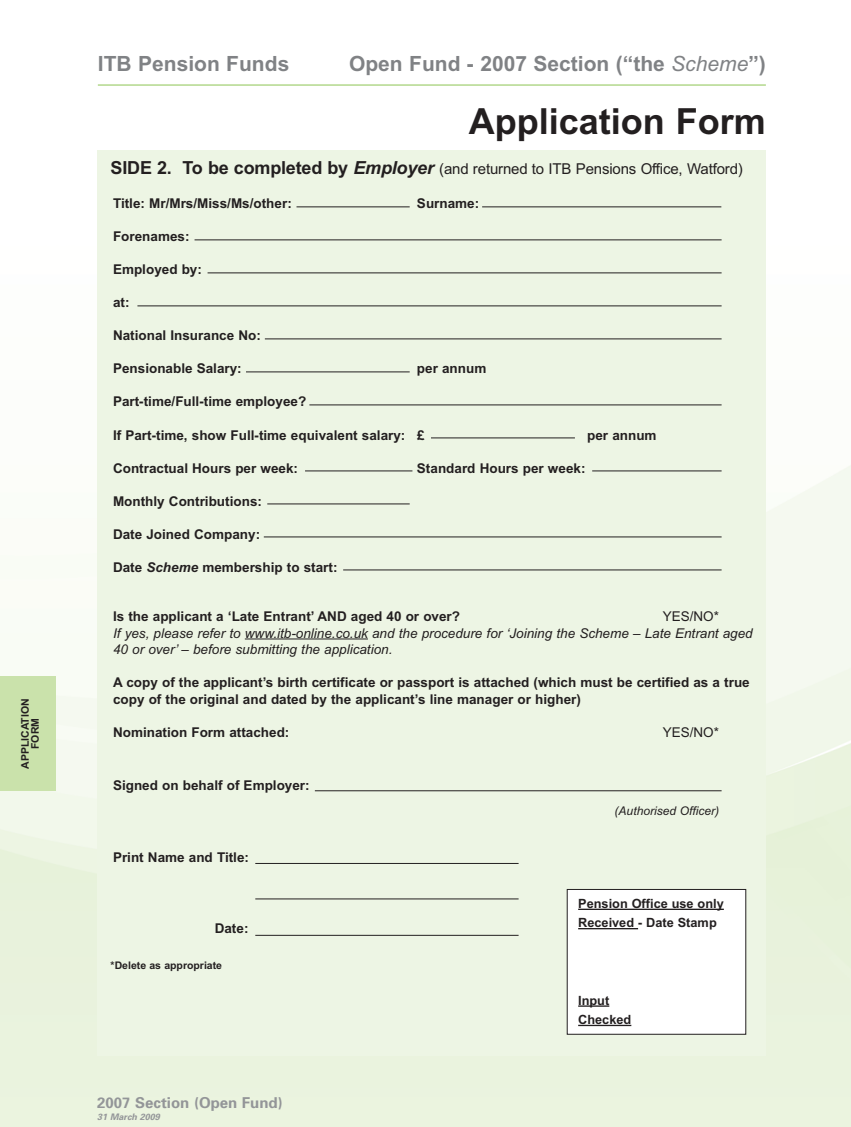
<style>
.page{position:relative;width:851px;height:1127px;background:#fff}
.page>*{position:absolute;margin:0;border:0;box-sizing:border-box;transform-origin:0 0}
.t1{font:700 36px "Arial";color:#231f20}
.t2{font:700 27px "Arial";color:#231f20}
.t3{font:700 21px "Arial";color:#808285}
.t4{font:15px "Arial";letter-spacing:-.01em;color:#231f20}
.t5{font:700 15px "Univers";color:#939598}
.t6{font:700 13.5px/16.5px "Arial";color:#231f20}
.t7{font:italic 13.5px/16.5px "Arial";color:#231f20}
.t8{font:13.5px "Arial";color:#231f20}
.t9{font:700 12.75px/19.4px "Arial";color:#231f20}
.t10{font:italic 12px "Arial";color:#231f20}
.t11{font:700 10.5px/9.9px "Arial";color:#231f20;text-align:center}
.t12{font:italic 700 9px "Univers";color:#939598}
.s1{font-weight:400;font-style:italic}
.s2{font-weight:700;font-size:18px}
.s3{font-weight:700;font-style:italic;font-size:18px}
.s4{font-style:italic}
</style>
<div class="page">
<hr style="left:98px;top:84px;width:667px;height:2px;background:#b3d88c">
<div style="left:98px;top:150px;width:667px;height:905px;background:#edf5e4"></div>
<div style="left:567px;top:889px;width:178px;height:145px;background:#fff"></div>
<hr style="left:578px;top:908px;width:145px;height:2px;background:#231f20">
<hr style="left:578px;top:928px;width:60px;height:1px;background:#231f20">
<hr style="left:578px;top:1005px;width:31px;height:2px;background:#231f20">
<hr style="left:578px;top:1025px;width:53px;height:1px;background:#231f20">
<div style="left:0;top:676px;width:55px;height:115px;background:#cae2ab"></div>
<hr style="left:245px;top:638px;width:123px;height:1px;background:#231f20">
<hr style="left:296px;top:206px;width:113px;height:1px;background:#231f20">
<hr style="left:194px;top:239px;width:527px;height:1px;background:#231f20">
<hr style="left:207px;top:272px;width:514px;height:1px;background:#231f20">
<hr style="left:137px;top:305px;width:584px;height:1px;background:#231f20">
<hr style="left:265px;top:338px;width:456px;height:1px;background:#231f20">
<hr style="left:246px;top:371px;width:163px;height:1px;background:#231f20">
<hr style="left:309px;top:404px;width:412px;height:1px;background:#231f20">
<hr style="left:431px;top:437px;width:144px;height:1px;background:#231f20">
<hr style="left:305px;top:470px;width:107px;height:1px;background:#231f20">
<hr style="left:592px;top:470px;width:129px;height:1px;background:#231f20">
<hr style="left:267px;top:503px;width:142px;height:1px;background:#231f20">
<hr style="left:264px;top:536px;width:457px;height:1px;background:#231f20">
<hr style="left:343px;top:569px;width:378px;height:1px;background:#231f20">
<hr style="left:482px;top:206px;width:239px;height:1px;background:#231f20">
<hr style="left:315px;top:790px;width:406px;height:1px;background:#231f20">
<hr style="left:255px;top:863px;width:263px;height:1px;background:#231f20">
<hr style="left:255px;top:898px;width:263px;height:1px;background:#231f20">
<hr style="left:255px;top:935px;width:263px;height:1px;background:#231f20">
<p class="t11" style="left:21px;top:769px;width:72px;rotate:-90deg">APPLICATION<br>FORM</p>
<h2 class="t2" style="left:12px;top:700px;width:32px">38</h2>
<h3 class="t3" style="left:98px;top:56px;width:193px">ITB Pension Funds</h3>
<h3 class="t3" style="left:349px;top:56px;width:418px">Open Fund - 2007 Section (“the <span class="s1">Scheme</span>”)</h3>
<h1 class="t1" style="left:468px;top:108px;width:299px">Application Form</h1>
<p class="t4" style="left:111px;top:163px;width:633px"><span class="s2">SIDE 2. To be completed by</span> <span class="s3">Employer</span> (and returned to ITB Pensions Office, Watford)</p>
<p class="t6" style="left:113px;top:197px;width:180px">Title: Mr/Mrs/Miss/Ms/other:</p>
<p class="t6" style="left:417px;top:197px;width:64px">Surname:</p>
<p class="t6" style="left:113px;top:230px;width:78px">Forenames:</p>
<p class="t6" style="left:113px;top:263px;width:90px">Employed by:</p>
<p class="t6" style="left:113px;top:296px;width:18px">at:</p>
<p class="t6" style="left:113px;top:329px;width:149px">National Insurance No:</p>
<p class="t6" style="left:113px;top:362px;width:130px">Pensionable Salary:</p>
<p class="t6" style="left:417px;top:362px;width:71px">per annum</p>
<p class="t6" style="left:113px;top:395px;width:195px">Part-time/Full-time employee?</p>
<p class="t6" style="left:113px;top:428px;width:313px">If Part-time, show Full-time equivalent salary: £</p>
<p class="t6" style="left:587px;top:428px;width:71px">per annum</p>
<p class="t6" style="left:113px;top:461px;width:186px">Contractual Hours per week:</p>
<p class="t6" style="left:417px;top:461px;width:170px">Standard Hours per week:</p>
<p class="t6" style="left:113px;top:494px;width:150px">Monthly Contributions:</p>
<p class="t6" style="left:113px;top:527px;width:149px">Date Joined Company:</p>
<p class="t6" style="left:113px;top:560px;width:226px">Date <span class="s4">Scheme</span> membership to start:</p>
<p class="t6" style="left:113px;top:609px;width:348px">Is the applicant a ‘Late Entrant’ AND aged 40 or over?</p>
<p class="t8" style="left:662px;top:611px;width:58px">YES/NO*</p>
<p class="t7" style="left:113px;top:626px;width:641px">If yes, please refer to www.itb-online.co.uk and the procedure for ‘Joining the Scheme – Late Entrant aged<br>40 or over’ – before submitting the application.</p>
<p class="t6" style="left:113px;top:675px;width:638px">A copy of the applicant’s birth certificate or passport is attached (which must be certified as a true copy of the original and dated by the applicant’s line manager or higher)</p>
<p class="t6" style="left:113px;top:725px;width:178px">Nomination Form attached:</p>
<p class="t8" style="left:662px;top:727px;width:58px">YES/NO*</p>
<p class="t6" style="left:113px;top:778px;width:198px">Signed on behalf of Employer:</p>
<p class="t6" style="left:113px;top:850px;width:137px">Print Name and Title:</p>
<p class="t6" style="left:215px;top:921px;width:35px">Date:</p>
<p class="t11" style="left:111px;top:961px;width:113px">*Delete as appropriate</p>
<p class="t5" style="left:97px;top:1097px;width:187px">2007 Section (Open Fund)</p>
<p class="t12" style="left:97px;top:1113px;width:66px">31 March 2009</p>
<p class="t10" style="left:614px;top:807px;width:106px">(Authorised Officer)</p>
<p class="t9" style="left:578px;top:895px;width:147px">Pension Office use only<br>Received - Date Stamp</p>
<p class="t9" style="left:578px;top:992px;width:55px">Input<br>Checked</p>
</div>
